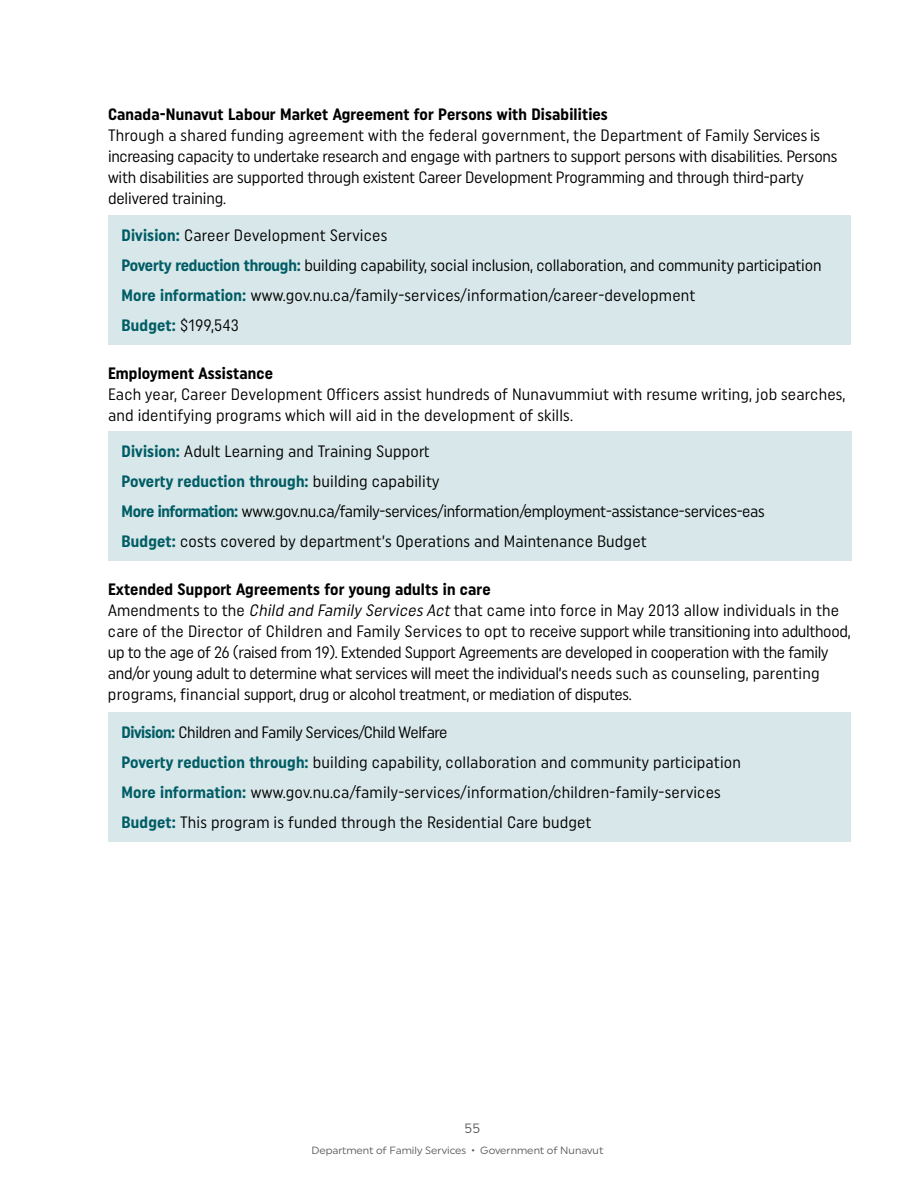
<style>
.page{position:relative;width:918px;height:1188px;background:#fff}
.page>*{position:absolute;margin:0;border:0;box-sizing:border-box;transform-origin:0 0}
.t1{font:16.5px/21px "Uniform Condensed";letter-spacing:-.01em;color:#000}
.t2{font:16.5px/30px "Uniform Condensed";letter-spacing:.01em;color:#000}
.t3{font:700 16.5px "Uniform Condensed";letter-spacing:.01em;color:#000}
.t4{font:13.5px "Uniform";color:#58595b}
.t5{font:10.5px "Uniform";color:#58595b}
.s1{font-weight:700;color:#005c65}
.s2{font-weight:700}
.s3{font-style:italic}
</style>
<div class="page">
<div style="left:108px;top:215px;width:743px;height:129px;background:#d8e7e9"></div>
<div style="left:108px;top:431px;width:744px;height:129px;background:#d8e7e9"></div>
<div style="left:108px;top:712px;width:743px;height:129px;background:#d8e7e9"></div>
<p class="t3" style="left:108px;top:105px;width:501px">Canada-Nunavut Labour Market Agreement for Persons with Disabilities</p>
<p class="t1" style="left:108px;top:125px;width:731px">Through a shared funding agreement with the federal government, the Department of Family Services is increasing capacity to undertake research and engage with partners to support persons with disabilities. Persons with disabilities are supported through existent Career Development Programming and through third-party delivered training.</p>
<p class="t1" style="left:122px;top:220px;width:702px;line-height:30px"><span class="s1">Division:</span> Career Development Services<br><span class="s1">Poverty reduction through:</span> building capability, social inclusion, collaboration, and community participation <span class="s1">More information:</span> www.gov.nu.ca/family-services/information/career-development<br><span class="s1">Budget:</span> $199,543</p>
<p class="t3" style="left:108px;top:363px;width:167px">Employment Assistance</p>
<p class="t2" style="left:108px;top:384px;width:739px;line-height:21px">Each year, Career Development Officers assist hundreds of Nunavummiut with resume writing, job searches, and identifying programs which will aid in the development of skills.</p>
<p class="t1" style="left:122px;top:436px;width:645px;line-height:30px"><span class="s1">Division:</span> Adult Learning and Training Support<br><span class="s1">Poverty reduction through:</span> building capability<br><span class="s1">More information:</span> www.gov.nu.ca/family-services/information/employment-assistance-services-eas <span class="s1">Budget:</span> costs covered by department’s Operations and Maintenance Budget</p>
<p class="t1" style="left:108px;top:579px;width:744px"><span class="s2">Extended Support Agreements for young adults in care<br></span>Amendments to the <span class="s3">Child and Family Services Act</span> that came into force in May 2013 allow individuals in the care of the Director of Children and Family Services to opt to receive support while transitioning into adulthood, up to the age of 26 (raised from 19). Extended Support Agreements are developed in cooperation with the family and/or young adult to determine what services will meet the individual’s needs such as counseling, parenting programs, financial support, drug or alcohol treatment, or mediation of disputes.</p>
<p class="t2" style="left:122px;top:717px;width:621px"><span class="s1">Division:</span> Children and Family Services/Child Welfare<br><span class="s1">Poverty reduction through:</span> building capability, collaboration and community participation <span class="s1">More information:</span> www.gov.nu.ca/family-services/information/children-family-services <span class="s1">Budget:</span> This program is funded through the Residential Care budget</p>
<p class="t4" style="left:465px;top:1121px;width:17px">55</p>
<p class="t5" style="left:311px;top:1144px;width:294px">Department of Family Services • Government of Nunavut</p>
</div>
